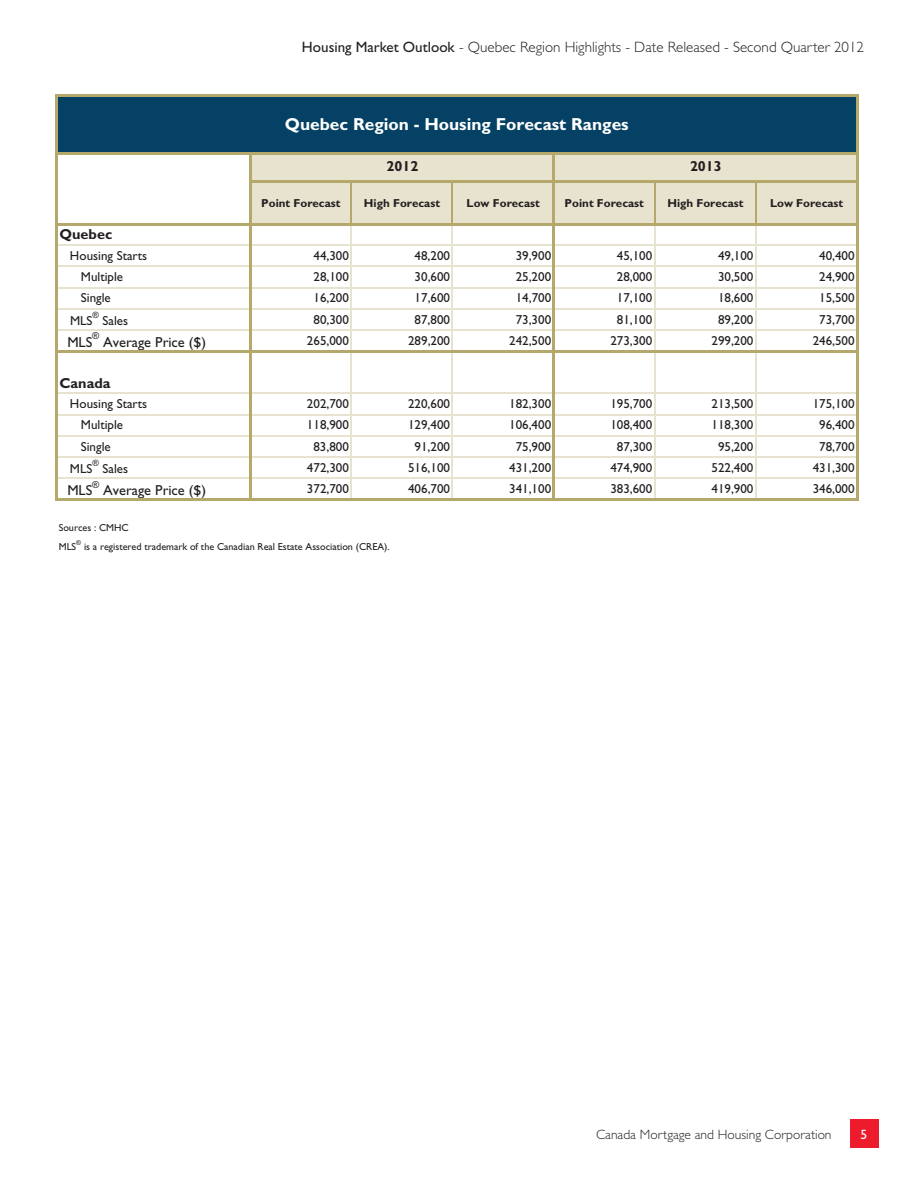
<style>
.page{position:relative;width:918px;height:1188px;background:#fff}
.page>*{position:absolute;margin:0;border:0;box-sizing:border-box;transform-origin:0 0}
.t1{font:700 17.4px "Gill Sans Std";color:#fff}
.t2{font:300 15px "Gill Sans Std";color:#231f20}
.t3{font:14.4px "Gill Sans Std";color:#231f20}
.t4{font:700 14.4px "Gill Sans Std";color:#231f20}
.t5{font:300 13.5px "Gill Sans Std";color:#231f20}
.t6{font:13.5px "Gill Sans Std";color:#fff}
.t7{font:13.05px "Gill Sans Std";color:#231f20}
.t8{font:700 11.55px "Gill Sans Std";color:#231f20}
.t9{font:10.2px "Gill Sans Std";color:#231f20}
.t10{font:9.6px "Gill Sans Std";color:#231f20}
.t11{font:8.7px "Gill Sans Std";color:#231f20}
.t12{font:6.75px "Gill Sans Std";color:#231f20}
.s1{font-weight:400}
</style>
<div class="page">
<div style="left:850px;top:1120px;width:28px;height:28px;background:#ee1b2c"></div>
<div style="left:57px;top:97px;width:800px;height:56px;background:#044164"></div>
<div style="left:250px;top:153px;width:607px;height:29px;background:#e7e3cf"></div>
<div style="left:250px;top:182px;width:607px;height:42px;background:#e7e3cf"></div>
<hr style="left:351px;top:183px;width:1px;height:40px;background:#b5a86b">
<hr style="left:452px;top:183px;width:1px;height:40px;background:#b5a86b">
<hr style="left:654px;top:183px;width:1px;height:40px;background:#b5a86b">
<hr style="left:755px;top:183px;width:2px;height:40px;background:#b5a86b">
<hr style="left:58px;top:244px;width:191px;height:2px;background:#e7e3cf">
<hr style="left:252px;top:244px;width:300px;height:2px;background:#e7e3cf">
<hr style="left:58px;top:266px;width:191px;height:1px;background:#e7e3cf">
<hr style="left:252px;top:266px;width:300px;height:1px;background:#e7e3cf">
<hr style="left:58px;top:287px;width:191px;height:1px;background:#e7e3cf">
<hr style="left:252px;top:287px;width:300px;height:1px;background:#e7e3cf">
<hr style="left:58px;top:308px;width:191px;height:1px;background:#e7e3cf">
<hr style="left:252px;top:308px;width:300px;height:1px;background:#e7e3cf">
<hr style="left:58px;top:329px;width:191px;height:2px;background:#e7e3cf">
<hr style="left:252px;top:329px;width:300px;height:2px;background:#e7e3cf">
<hr style="left:351px;top:225px;width:1px;height:125px;background:#e7e3cf">
<hr style="left:452px;top:225px;width:1px;height:125px;background:#e7e3cf">
<hr style="left:654px;top:225px;width:1px;height:125px;background:#e7e3cf">
<hr style="left:755px;top:225px;width:2px;height:125px;background:#e7e3cf">
<hr style="left:58px;top:393px;width:191px;height:1px;background:#e7e3cf">
<hr style="left:252px;top:393px;width:300px;height:1px;background:#e7e3cf">
<hr style="left:58px;top:414px;width:191px;height:1px;background:#e7e3cf">
<hr style="left:252px;top:414px;width:300px;height:1px;background:#e7e3cf">
<hr style="left:58px;top:435px;width:191px;height:1px;background:#e7e3cf">
<hr style="left:252px;top:435px;width:300px;height:1px;background:#e7e3cf">
<hr style="left:58px;top:456px;width:191px;height:2px;background:#e7e3cf">
<hr style="left:252px;top:456px;width:300px;height:2px;background:#e7e3cf">
<hr style="left:58px;top:477px;width:191px;height:2px;background:#e7e3cf">
<hr style="left:252px;top:477px;width:300px;height:2px;background:#e7e3cf">
<hr style="left:55px;top:94px;width:3px;height:407px;background:#b5a86b">
<hr style="left:856px;top:97px;width:2px;height:404px;background:#b5a86b">
<hr style="left:249px;top:155px;width:3px;height:346px;background:#b5a86b">
<hr style="left:552px;top:155px;width:3px;height:346px;background:#b5a86b">
<hr style="left:351px;top:353px;width:1px;height:145px;background:#e7e3cf">
<hr style="left:452px;top:353px;width:1px;height:145px;background:#e7e3cf">
<hr style="left:654px;top:353px;width:1px;height:145px;background:#e7e3cf">
<hr style="left:755px;top:353px;width:2px;height:145px;background:#e7e3cf">
<hr style="left:58px;top:94px;width:800px;height:3px;background:#b5a86b">
<hr style="left:58px;top:152px;width:800px;height:3px;background:#b5a86b">
<hr style="left:252px;top:180px;width:606px;height:3px;background:#b5a86b">
<hr style="left:58px;top:223px;width:800px;height:2px;background:#b5a86b">
<hr style="left:555px;top:244px;width:301px;height:2px;background:#e7e3cf">
<hr style="left:555px;top:266px;width:301px;height:1px;background:#e7e3cf">
<hr style="left:555px;top:287px;width:301px;height:1px;background:#e7e3cf">
<hr style="left:555px;top:308px;width:301px;height:1px;background:#e7e3cf">
<hr style="left:555px;top:329px;width:301px;height:2px;background:#e7e3cf">
<hr style="left:58px;top:350px;width:800px;height:3px;background:#b5a86b">
<hr style="left:555px;top:393px;width:301px;height:1px;background:#e7e3cf">
<hr style="left:555px;top:414px;width:301px;height:1px;background:#e7e3cf">
<hr style="left:555px;top:435px;width:301px;height:1px;background:#e7e3cf">
<hr style="left:555px;top:456px;width:301px;height:2px;background:#e7e3cf">
<hr style="left:555px;top:477px;width:301px;height:2px;background:#e7e3cf">
<hr style="left:58px;top:498px;width:800px;height:3px;background:#b5a86b">
<p class="t2" style="left:302px;top:39px;width:564px"><span class="s1">Housing Market Outlook</span> - Quebec Region Highlights - Date Released - Second Quarter 2012</p>
<h1 class="t1" style="left:285px;top:113px;width:345px">Quebec Region - Housing Forecast Ranges</h1>
<p class="t4" style="left:387px;top:158px;width:33px">2012</p>
<p class="t4" style="left:690px;top:158px;width:33px">2013</p>
<p class="t8" style="left:261px;top:196px;width:81px">Point Forecast</p>
<p class="t8" style="left:364px;top:196px;width:78px">High Forecast</p>
<p class="t8" style="left:467px;top:196px;width:75px">Low Forecast</p>
<p class="t8" style="left:565px;top:196px;width:81px">Point Forecast</p>
<p class="t8" style="left:667px;top:196px;width:78px">High Forecast</p>
<p class="t8" style="left:770px;top:196px;width:75px">Low Forecast</p>
<p class="t4" style="left:59px;top:226px;width:54px">Quebec</p>
<p class="t7" style="left:70px;top:248px;width:79px">Housing Starts</p>
<p class="t7" style="left:313px;top:248px;width:37px">44,300</p>
<p class="t7" style="left:415px;top:248px;width:37px">48,200</p>
<p class="t7" style="left:516px;top:248px;width:37px">39,900</p>
<p class="t7" style="left:617px;top:248px;width:37px">45,100</p>
<p class="t7" style="left:718px;top:248px;width:37px">49,100</p>
<p class="t7" style="left:819px;top:248px;width:37px">40,400</p>
<p class="t7" style="left:81px;top:269px;width:44px">Multiple</p>
<p class="t7" style="left:314px;top:269px;width:37px">28,100</p>
<p class="t7" style="left:415px;top:269px;width:37px">30,600</p>
<p class="t7" style="left:516px;top:269px;width:37px">25,200</p>
<p class="t7" style="left:617px;top:269px;width:37px">28,000</p>
<p class="t7" style="left:718px;top:269px;width:37px">30,500</p>
<p class="t7" style="left:819px;top:269px;width:37px">24,900</p>
<p class="t7" style="left:81px;top:290px;width:31px">Single</p>
<p class="t7" style="left:314px;top:290px;width:37px">16,200</p>
<p class="t7" style="left:415px;top:290px;width:37px">17,600</p>
<p class="t7" style="left:516px;top:290px;width:37px">14,700</p>
<p class="t7" style="left:617px;top:290px;width:37px">17,100</p>
<p class="t7" style="left:718px;top:290px;width:37px">18,600</p>
<p class="t7" style="left:819px;top:290px;width:37px">15,500</p>
<p class="t7" style="left:70px;top:313px;width:24px">MLS</p>
<p class="t11" style="left:92px;top:310px;width:8px">®</p>
<p class="t7" style="left:103px;top:313px;width:27px">Sales</p>
<p class="t7" style="left:313px;top:312px;width:37px">80,300</p>
<p class="t7" style="left:415px;top:312px;width:37px">87,800</p>
<p class="t7" style="left:516px;top:312px;width:37px">73,300</p>
<p class="t7" style="left:617px;top:312px;width:37px">81,100</p>
<p class="t7" style="left:718px;top:312px;width:37px">89,200</p>
<p class="t7" style="left:819px;top:312px;width:37px">73,700</p>
<p class="t10" style="left:92px;top:331px;width:9px">®</p>
<p class="t3" style="left:103px;top:334px;width:104px">Average Price ($)</p>
<p class="t7" style="left:307px;top:333px;width:43px">265,000</p>
<p class="t7" style="left:408px;top:333px;width:43px">289,200</p>
<p class="t7" style="left:509px;top:333px;width:43px">242,500</p>
<p class="t7" style="left:610px;top:333px;width:43px">273,300</p>
<p class="t7" style="left:712px;top:333px;width:43px">299,200</p>
<p class="t7" style="left:813px;top:333px;width:43px">246,500</p>
<p class="t4" style="left:59px;top:374px;width:53px">Canada</p>
<p class="t7" style="left:70px;top:396px;width:79px">Housing Starts</p>
<p class="t7" style="left:307px;top:396px;width:43px">202,700</p>
<p class="t7" style="left:408px;top:396px;width:43px">220,600</p>
<p class="t7" style="left:509px;top:396px;width:43px">182,300</p>
<p class="t7" style="left:610px;top:396px;width:43px">195,700</p>
<p class="t7" style="left:712px;top:396px;width:43px">213,500</p>
<p class="t7" style="left:813px;top:396px;width:43px">175,100</p>
<p class="t7" style="left:81px;top:418px;width:44px">Multiple</p>
<p class="t7" style="left:307px;top:418px;width:43px">118,900</p>
<p class="t7" style="left:408px;top:418px;width:43px">129,400</p>
<p class="t7" style="left:509px;top:418px;width:43px">106,400</p>
<p class="t7" style="left:610px;top:418px;width:43px">108,400</p>
<p class="t7" style="left:712px;top:418px;width:43px">118,300</p>
<p class="t7" style="left:819px;top:418px;width:37px">96,400</p>
<p class="t7" style="left:81px;top:439px;width:31px">Single</p>
<p class="t7" style="left:313px;top:439px;width:37px">83,800</p>
<p class="t7" style="left:415px;top:439px;width:37px">91,200</p>
<p class="t7" style="left:516px;top:439px;width:37px">75,900</p>
<p class="t7" style="left:617px;top:439px;width:37px">87,300</p>
<p class="t7" style="left:718px;top:439px;width:37px">95,200</p>
<p class="t7" style="left:819px;top:439px;width:37px">78,700</p>
<p class="t7" style="left:70px;top:461px;width:24px">MLS</p>
<p class="t3" style="left:67px;top:334px;width:27px">MLS</p>
<p class="t11" style="left:92px;top:459px;width:8px">®</p>
<p class="t7" style="left:103px;top:461px;width:27px">Sales</p>
<p class="t7" style="left:307px;top:460px;width:43px">472,300</p>
<p class="t7" style="left:408px;top:460px;width:43px">516,100</p>
<p class="t7" style="left:509px;top:460px;width:43px">431,200</p>
<p class="t7" style="left:610px;top:460px;width:43px">474,900</p>
<p class="t7" style="left:712px;top:460px;width:43px">522,400</p>
<p class="t7" style="left:813px;top:460px;width:43px">431,300</p>
<p class="t10" style="left:92px;top:479px;width:9px">®</p>
<p class="t3" style="left:103px;top:482px;width:104px">Average Price ($)</p>
<p class="t7" style="left:307px;top:481px;width:43px">372,700</p>
<p class="t7" style="left:408px;top:481px;width:43px">406,700</p>
<p class="t7" style="left:509px;top:481px;width:43px">341,100</p>
<p class="t7" style="left:610px;top:481px;width:43px">383,600</p>
<p class="t7" style="left:712px;top:481px;width:43px">419,900</p>
<p class="t7" style="left:813px;top:481px;width:43px">346,000</p>
<p class="t3" style="left:67px;top:482px;width:27px">MLS</p>
<p class="t9" style="left:59px;top:522px;width:72px">Sources : CMHC</p>
<p class="t12" style="left:76px;top:539px;width:6px">®</p>
<p class="t9" style="left:84px;top:541px;width:307px">is a registered trademark of the Canadian Real Estate Association (CREA).</p>
<p class="t9" style="left:59px;top:541px;width:19px">MLS</p>
<p class="t5" style="left:596px;top:1127px;width:237px">Canada Mortgage and Housing Corporation</p>
<p class="t6" style="left:861px;top:1126px;width:8px">5</p>
</div>
